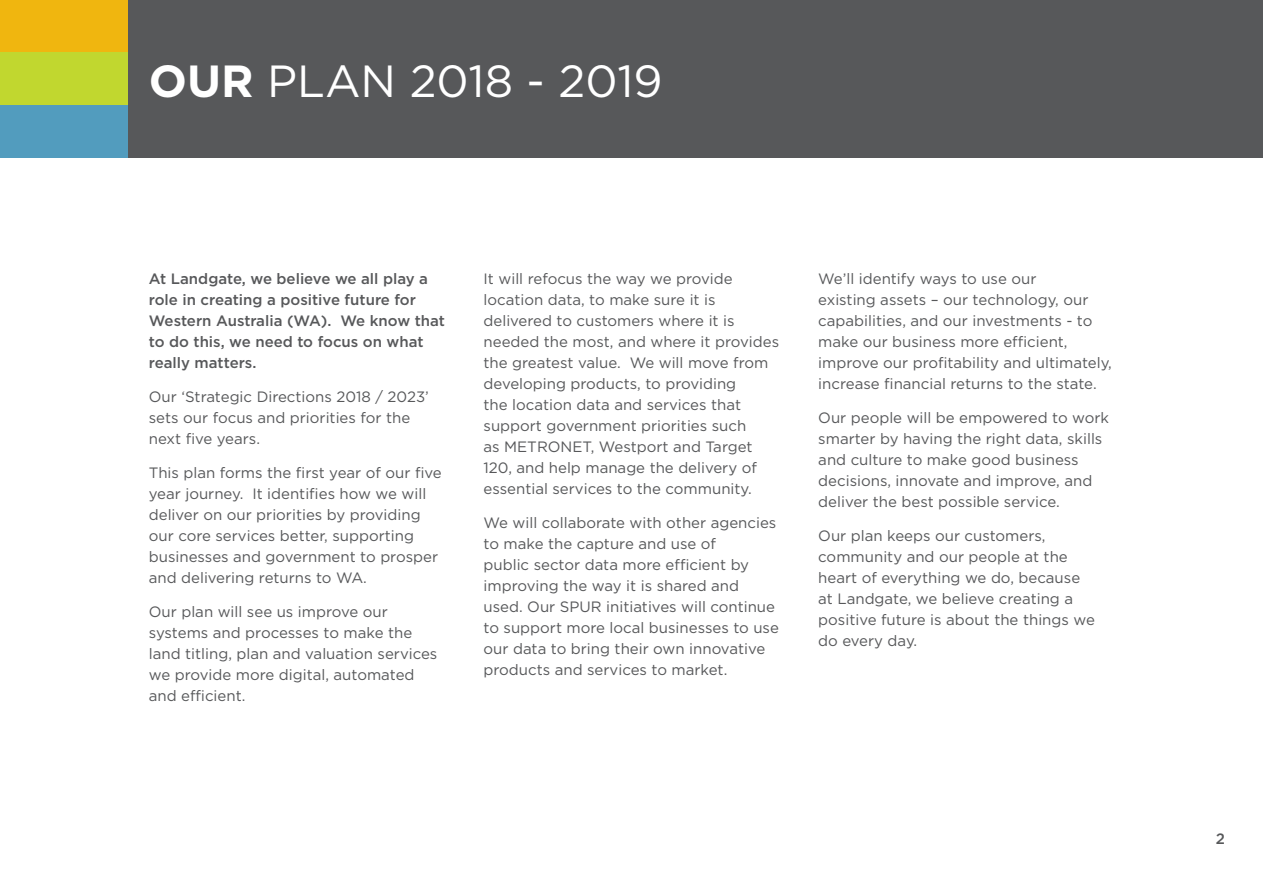
<style>
.page{position:relative;width:1263px;height:893px;background:#fff}
.page>*{position:absolute;margin:0;border:0;box-sizing:border-box;transform-origin:0 0}
.t1{font:45px "Gotham";color:#fff}
.t2{font:15px/21px "Gotham";color:#57585a}
.t3{font:500 15px/21px "Gotham";color:#57585a}
.s1{font-weight:700}
</style>
<div class="page">
<div style="left:0;top:0;width:1263px;height:157px;background:#57585a"></div>
<div style="left:0;top:0;width:128px;height:53px;background:#f0b60f"></div>
<div style="left:0;top:53px;width:128px;height:52px;background:#c1d72f"></div>
<div style="left:0;top:105px;width:128px;height:52px;background:#529cbe"></div>
<h1 class="t1" style="left:149px;top:56px;width:515px"><span class="s1">OUR</span> PLAN 2018 - 2019</h1>
<p class="t3" style="left:149px;top:268px;width:298px">At Landgate, we believe we all play a role in creating a positive future for<br>Western Australia (WA). We know that to do this, we need to focus on what really matters.</p>
<p class="t2" style="left:149px;top:386px;width:282px">Our ‘Strategic Directions 2018 / 2023’ sets our focus and priorities for the next five years.</p>
<p class="t2" style="left:149px;top:462px;width:294px">This plan forms the first year of our five year journey. It identifies how we will deliver on our priorities by providing our core services better, supporting businesses and government to prosper and delivering returns to WA.</p>
<p class="t2" style="left:149px;top:600px;width:290px">Our plan will see us improve our systems and processes to make the land titling, plan and valuation services we provide more digital, automated and efficient.</p>
<p class="t2" style="left:484px;top:268px;width:297px">It will refocus the way we provide location data, to make sure it is delivered to customers where it is needed the most, and where it provides the greatest value. We will move from developing products, to providing<br>the location data and services that support government priorities such<br>as METRONET, Westport and Target 120, and help manage the delivery of essential services to the community.</p>
<p class="t2" style="left:484px;top:512px;width:297px">We will collaborate with other agencies to make the capture and use of<br>public sector data more efficient by improving the way it is shared and used. Our SPUR initiatives will continue to support more local businesses to use our data to bring their own innovative products and services to market.</p>
<p class="t2" style="left:818px;top:268px;width:295px">We’ll identify ways to use our<br>existing assets – our technology, our capabilities, and our investments - to make our business more efficient, improve our profitability and ultimately, increase financial returns to the state.</p>
<p class="t2" style="left:818px;top:407px;width:292px">Our people will be empowered to work smarter by having the right data, skills and culture to make good business decisions, innovate and improve, and deliver the best possible service.</p>
<p class="t2" style="left:818px;top:525px;width:278px">Our plan keeps our customers, community and our people at the heart of everything we do, because at Landgate, we believe creating a positive future is about the things we do every day.</p>
<p class="t3" style="left:1216px;top:828px;width:11px">2</p>
</div>
